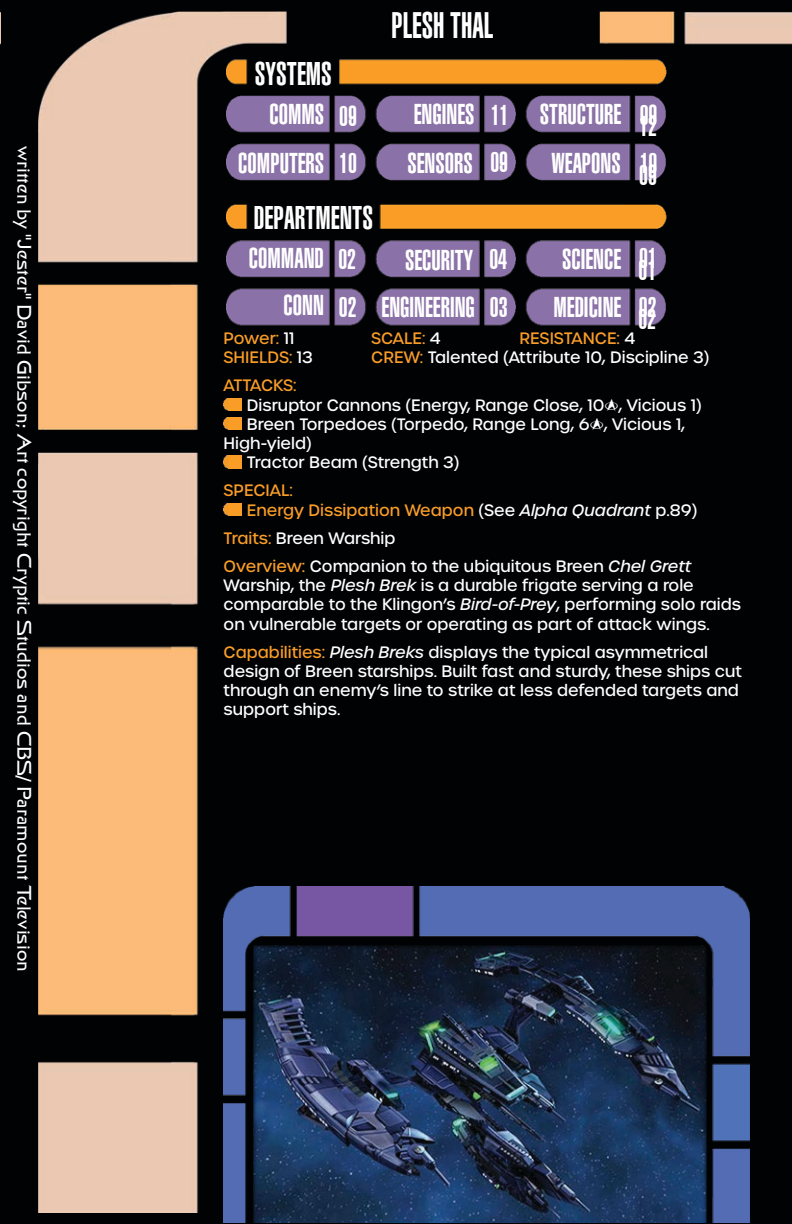
<style>
.page{position:relative;width:792px;height:1224px;background:#010203}
.page>*{position:absolute;margin:0;border:0;box-sizing:border-box;transform-origin:0 0}
.Species{font:ultra-condensed 36px "Context Ultra Condensed S Si";color:#fff;scale:.95 1}
.t1{font:ultra-condensed 32px "Context Ultra Condensed S Si";color:#fff}
.Numbers{font:ultra-condensed 28px/48.6px "Context Ultra Condensed S Si";color:#fff;text-align:right}
.Numbers-2{font:ultra-condensed 28px "Context Ultra Condensed S Si";color:#fff;scale:.95 1}
.t2{font:20px "Final Frontier";color:#fff}
.t3{font:500 16px/19.2px "Urbane";color:#fff}
.t4{font:500 16px "Urbane";color:#f99d28}
.t5{font:500 16px "Urbane";letter-spacing:-.025em;color:#f99d28}
.s1{color:#fff}
.s2{color:#f99d28}
.s3{font-family:"Trekbats";font-weight:400}
.s4{font-style:italic;color:#fff}
.s5{font-style:italic}
</style>
<div class="page">
<img style="left:0;top:12px;width:1px;height:1200px">
<img style="left:39px;top:12px;width:753px;height:1200px">
<img style="left:227px;top:48px;width:508px;height:284px">
<img style="left:224px;top:886px;width:526px;height:337px">
<img style="left:224px;top:398px;width:17px;height:13px">
<img style="left:224px;top:418px;width:17px;height:12px">
<img style="left:224px;top:456px;width:17px;height:12px">
<img style="left:224px;top:503px;width:17px;height:13px">
<img style="left:253px;top:945px;width:453px;height:278px">
<p class="t2" style="left:34px;top:146px;width:827px;rotate:90deg">written by "Jester" David Gibson; Art copyright Cryptic Studios and CBS/ Paramount Television</p>
<h2 class="t1" style="left:255px;top:56px;width:78px">SYSTEMS</h2>
<h3 class="Numbers" style="left:238px;top:90px;width:88px">COMMS<br>COMPUTERS</h3>
<p class="Numbers-2" style="left:339px;top:99px;width:20px">09</p>
<p class="Numbers-2" style="left:339px;top:147px;width:20px">10</p>
<h2 class="t1" style="left:254px;top:199px;width:121px">DEPARTMENTS</h2>
<h3 class="Numbers" style="left:249px;top:234px;width:77px;line-height:47.6px">COMMAND<br>CONN</h3>
<p class="Numbers-2" style="left:338px;top:243px;width:20px">02</p>
<p class="Numbers-2" style="left:339px;top:291px;width:20px">02</p>
<p class="Species" style="left:391px;top:5px;width:109px">PLESH THAL</p>
<h3 class="Numbers" style="left:407px;top:89px;width:69px;line-height:49.4px;text-align:left">ENGINES<br>SENSORS</h3>
<h3 class="Numbers" style="left:540px;top:90px;width:83px">STRUCTURE</h3>
<p class="Numbers-2" style="left:640px;top:98px;width:20px">09</p>
<p class="Numbers-2" style="left:491px;top:99px;width:20px">11</p>
<p class="Numbers-2" style="left:490px;top:146px;width:20px">09</p>
<p class="Numbers-2" style="left:640px;top:147px;width:20px">10</p>
<p class="Numbers-2" style="left:639px;top:110px;width:20px">12</p>
<h3 class="Numbers" style="left:551px;top:138px;width:71px">WEAPONS</h3>
<p class="Numbers-2" style="left:639px;top:159px;width:20px">09</p>
<h3 class="Numbers" style="left:382px;top:236px;width:95px;line-height:47px">SECURITY<br>ENGINEERING</h3>
<p class="Numbers-2" style="left:639px;top:242px;width:20px">01</p>
<h3 class="Numbers" style="left:562px;top:235px;width:61px">SCIENCE</h3>
<p class="Numbers-2" style="left:489px;top:243px;width:20px">04</p>
<p class="Numbers-2" style="left:490px;top:291px;width:20px">03</p>
<p class="Numbers-2" style="left:639px;top:291px;width:20px">02</p>
<p class="Numbers-2" style="left:639px;top:254px;width:20px">01</p>
<h3 class="Numbers" style="left:553px;top:282px;width:69px">MEDICINE</h3>
<p class="Numbers-2" style="left:638px;top:303px;width:20px">02</p>
<p class="t4" style="left:224px;top:328px;width:72px">Power: <span class="s1">11</span></p>
<p class="t4" style="left:224px;top:347px;width:91px">SHIELDS: <span class="s1">13</span></p>
<p class="t4" style="left:371px;top:328px;width:71px">SCALE: <span class="s1">4</span></p>
<p class="t3" style="left:371px;top:348px;width:340px"><span class="s2">CREW:</span> Talented (Attribute 10, Discipline 3)</p>
<p class="t4" style="left:520px;top:328px;width:117px">RESISTANCE: <span class="s1">4</span></p>
<p class="t5" style="left:224px;top:375px;width:75px">ATTACKS:</p>
<p class="t3" style="left:247px;top:395px;width:456px">Disruptor Cannons (Energy, Range Close, 10<span class="s3">A</span>, Vicious 1)</p>
<p class="t3" style="left:224px;top:414px;width:463px;text-indent:23px">Breen Torpedoes (Torpedo, Range Long, 6<span class="s3">A</span>, Vicious 1,<br>High-yield)</p>
<p class="t3" style="left:247px;top:453px;width:214px">Tractor Beam (Strength 3)</p>
<p class="t4" style="left:224px;top:480px;width:71px">SPECIAL:</p>
<p class="t4" style="left:247px;top:499px;width:452px">Energy Dissipation Weapon <span class="s1">(See</span> <span class="s4">Alpha Quadrant</span> <span class="s1">p.89)</span></p>
<p class="t3" style="left:224px;top:528px;width:173px"><span class="s2">Traits:</span> Breen Warship</p>
<p class="t3" style="left:224px;top:557px;width:519px"><span class="s2">Overview:</span> Companion to the ubiquitous Breen <span class="s5">Chel Grett </span>Warship, the <span class="s5">Plesh Brek</span> is a durable frigate serving a role comparable to the Klingon’s <span class="s5">Bird-of-Prey</span>, performing solo raids on vulnerable targets or operating as part of attack wings.</p>
<p class="t3" style="left:224px;top:642px;width:520px"><span class="s2">Capabilities:</span> <span class="s5">Plesh Breks</span> displays the typical asymmetrical design of Breen starships. Built fast and sturdy, these ships cut through an enemy’s line to strike at less defended targets and support ships.</p>
</div>
